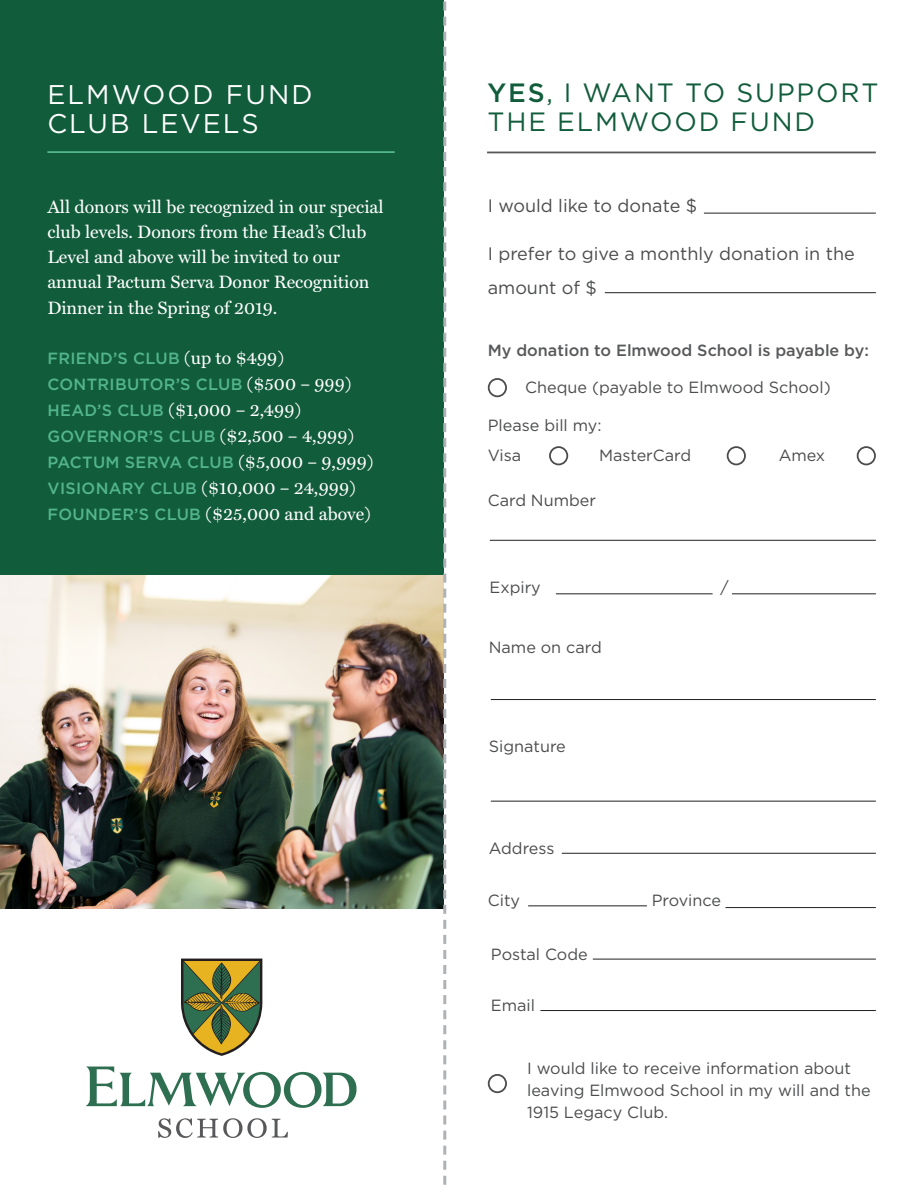
<style>
.page{position:relative;width:918px;height:1188px;background:#fff}
.page>*{position:absolute;margin:0;border:0;box-sizing:border-box;transform-origin:0 0}
.t1{font:27px "Gotham Pro";letter-spacing:.075em;color:#fff}
.t2{font:26.4px/28.8px "Gotham Pro";letter-spacing:.07em;color:#115c3b}
.t3{font:18px/25.2px "Miller Text";color:#fff}
.t4{font:18px/34.2px "Gotham Pro";color:#4b4c4d}
.t5{font:16.2px/21.6px "Gotham Pro";color:#4b4c4d}
.t6{font:500 16.2px "Gotham Pro";letter-spacing:.02em;color:#53b58d}
.t7{font:500 16.2px "Gotham Pro";color:#57585a}
.s1{font-family:"Miller Text";font-weight:400;font-size:18px;color:#fff}
.s2{font-family:"Gotham Pro";font-weight:500;font-size:16.2px;color:#53b58d}
.s3{font-weight:500}
</style>
<div class="page">
<hr style="left:704px;top:213px;width:172px;height:1px;background:#231f20">
<hr style="left:605px;top:292px;width:271px;height:1px;background:#231f20">
<div style="left:488px;top:378px;width:19px;height:19px;border:2px solid #4b4c4d;border-radius:50%"></div>
<div style="left:549px;top:446px;width:19px;height:19px;border:2px solid #4b4c4d;border-radius:50%"></div>
<div style="left:727px;top:446px;width:19px;height:19px;border:2px solid #4b4c4d;border-radius:50%"></div>
<hr style="left:490px;top:540px;width:386px;height:1px;background:#231f20">
<hr style="left:556px;top:593px;width:157px;height:1px;background:#231f20">
<hr style="left:732px;top:593px;width:144px;height:1px;background:#231f20">
<hr style="left:491px;top:699px;width:385px;height:1px;background:#231f20">
<hr style="left:491px;top:801px;width:385px;height:1px;background:#231f20">
<div style="left:488px;top:1074px;width:19px;height:19px;border:2px solid #4b4c4d;border-radius:50%"></div>
<hr style="left:562px;top:853px;width:314px;height:1px;background:#231f20">
<hr style="left:528px;top:905px;width:119px;height:1px;background:#231f20">
<hr style="left:726px;top:907px;width:150px;height:1px;background:#231f20">
<hr style="left:593px;top:959px;width:283px;height:1px;background:#231f20">
<hr style="left:540px;top:1010px;width:336px;height:1px;background:#231f20">
<hr style="left:487px;top:152px;width:389px;height:1px;background:#57585a">
<div style="left:857px;top:446px;width:19px;height:19px;border:2px solid #4b4c4d;border-radius:50%"></div>
<div style="left:0;top:0;width:443px;height:575px;background:#115c3b"></div>
<hr style="left:47px;top:151px;width:348px;height:2px;background:#53b58d">
<img style="left:0;top:575px;width:443px;height:333px">
<svg style="left:158px;top:1118px;width:130px;height:20px"></svg>
<svg style="left:181px;top:959px;width:81px;height:97px;background:#888a4e"></svg>
<svg style="left:86px;top:1067px;width:271px;height:41px"></svg>
<svg style="left:443px;top:0;width:3px;height:1185px"></svg>
<p class="t1" style="left:47px;top:80px;width:267px">ELMWOOD FUND</p>
<p class="t1" style="left:47px;top:109px;width:213px">CLUB LEVELS</p>
<p class="t3" style="left:47px;top:194px;width:338px">All donors will be recognized in our special club levels. Donors from the Head’s Club Level and above will be invited to our annual Pactum Serva Donor Recognition Dinner in the Spring of 2019.</p>
<p class="t6" style="left:48px;top:349px;width:238px">FRIEND’S CLUB <span class="s1">(up to $499)</span></p>
<p class="t6" style="left:48px;top:375px;width:306px">CONTRIBUTOR’S CLUB <span class="s1">($500 – 999)</span></p>
<p class="t3" style="left:48px;top:397px;width:255px"><span class="s2">HEAD’S CLUB</span> ($1,000 – 2,499)</p>
<p class="t6" style="left:48px;top:427px;width:308px">GOVERNOR’S CLUB <span class="s1">($2,500 – 4,999)</span></p>
<p class="t6" style="left:48px;top:453px;width:327px">PACTUM SERVA CLUB <span class="s1">($5,000 – 9,999)</span></p>
<p class="t3" style="left:48px;top:476px;width:310px"><span class="s2">VISIONARY CLUB</span> ($10,000 – 24,999)</p>
<p class="t3" style="left:48px;top:502px;width:325px"><span class="s2">FOUNDER’S CLUB</span> ($25,000 and above)</p>
<p class="t2" style="left:487px;top:78px;width:393px"><span class="s3">YES</span>, I WANT TO SUPPORT<br>THE ELMWOOD FUND</p>
<p class="t4" style="left:488px;top:189px;width:211px">I would like to donate $</p>
<p class="t4" style="left:488px;top:236px;width:368px">I prefer to give a monthly donation in the amount of $</p>
<p class="t7" style="left:488px;top:341px;width:383px">My donation to Elmwood School is payable by:</p>
<p class="t5" style="left:525px;top:377px;width:307px">Cheque (payable to Elmwood School)</p>
<p class="t5" style="left:488px;top:414px;width:115px">Please bill my:</p>
<p class="t5" style="left:488px;top:445px;width:35px">Visa</p>
<p class="t5" style="left:599px;top:445px;width:94px">MasterCard</p>
<p class="t5" style="left:779px;top:445px;width:48px">Amex</p>
<p class="t5" style="left:488px;top:489px;width:110px">Card Number</p>
<p class="t5" style="left:490px;top:577px;width:53px">Expiry</p>
<p class="t5" style="left:721px;top:577px;width:10px">/</p>
<p class="t5" style="left:489px;top:636px;width:114px">Name on card</p>
<p class="t5" style="left:489px;top:735px;width:79px">Signature</p>
<p class="t5" style="left:489px;top:837px;width:67px">Address</p>
<p class="t5" style="left:488px;top:890px;width:34px">City</p>
<p class="t5" style="left:491px;top:943px;width:98px">Postal Code</p>
<p class="t5" style="left:491px;top:994px;width:46px">Email</p>
<p class="t5" style="left:652px;top:890px;width:71px">Province</p>
<p class="t5" style="left:527px;top:1058px;width:345px">I would like to receive information about leaving Elmwood School in my will and the<br>1915 Legacy Club.</p>
</div>
